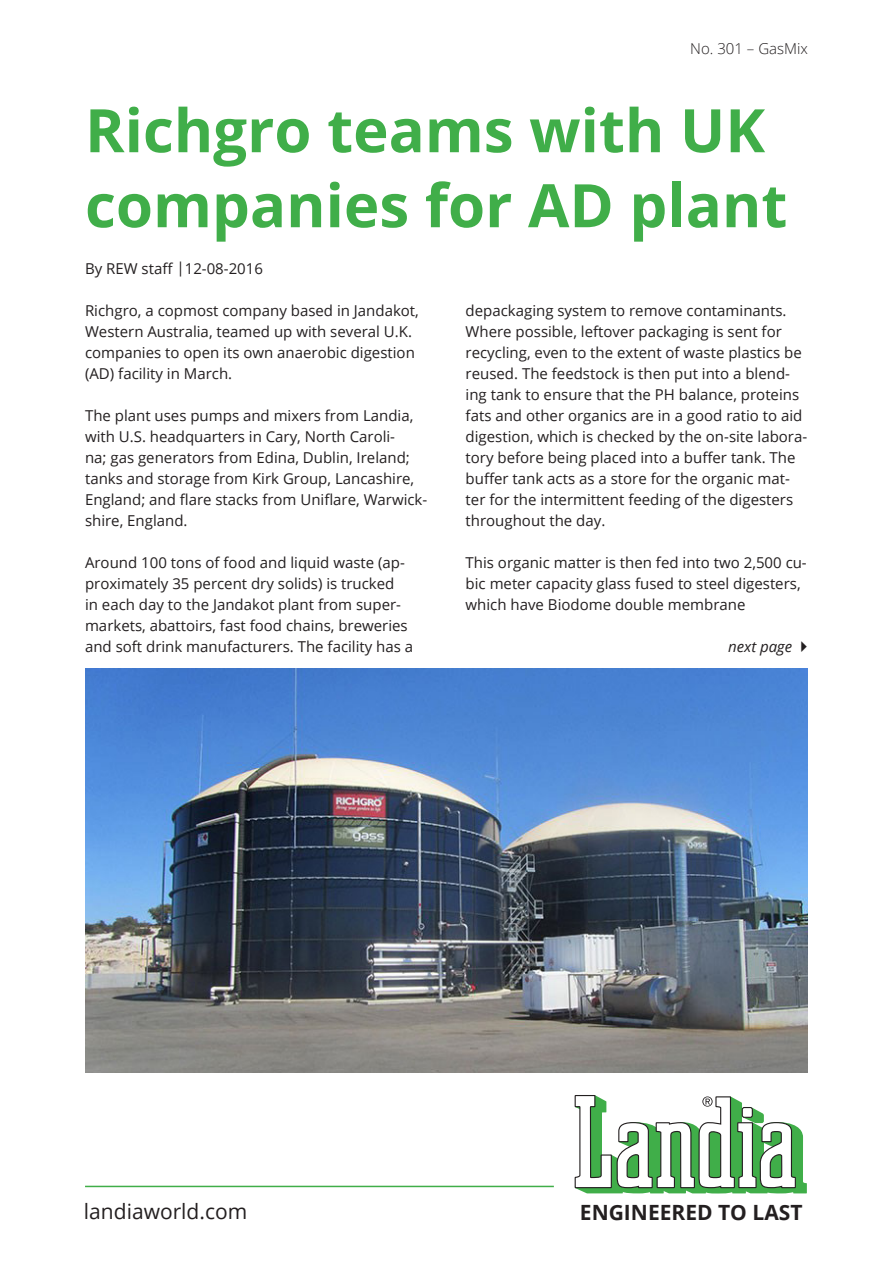
<style>
.page{position:relative;width:893px;height:1263px;background:#fff}
.page>*{position:absolute;margin:0;border:0;box-sizing:border-box;transform-origin:0 0}
.Rubrik{font:700 60px/75px "Open Sans";color:#40ae49}
.t1{font:700 21px "Open Sans";color:#231f20}
.t2{font:21px "Open Sans";color:#231f20}
.brød{font:15px/21px "Open Sans";color:#231f20}
.t3{font:300 15px "Open Sans";color:#231f20}
.brød-2{font:italic 15px "Open Sans";color:#231f20}
</style>
<div class="page">
<hr style="left:85px;top:1186px;width:469px;height:1px;background:#40ae49">
<svg style="left:575px;top:1095px;width:232px;height:98px"></svg>
<img style="left:86px;top:668px;width:721px;height:404px">
<p class="t3" style="left:690px;top:38px;width:119px">No. 301 – GasMix</p>
<p class="Rubrik" style="left:85px;top:91px;width:704px">Richgro teams with UK companies for AD plant</p>
<p class="brød" style="left:85px;top:258px;width:179px">By REW staff |12-08-2016</p>
<p class="brød" style="left:85px;top:300px;width:335px">Richgro, a copmost company based in Jandakot, Western Australia, teamed up with several U.K. companies to open its own anaerobic digestion (AD) facility in March.</p>
<p class="brød" style="left:85px;top:405px;width:344px">The plant uses pumps and mixers from Landia, with U.S. headquarters in Cary, North Caroli-<br>na; gas generators from Edina, Dublin, Ireland; tanks and storage from Kirk Group, Lancashire, England; and flare stacks from Uniflare, Warwick&shy;shire, England.</p>
<p class="brød" style="left:85px;top:552px;width:330px">Around 100 tons of food and liquid waste (ap&shy;proximately 35 percent dry solids) is trucked<br>in each day to the Jandakot plant from super&shy;markets, abattoirs, fast food chains, breweries and soft drink manufacturers. The facility has a</p>
<p class="brød" style="left:466px;top:300px;width:343px">depackaging system to remove contaminants.<br>Where possible, leftover packaging is sent for recycling, even to the extent of waste plastics be reused. The feedstock is then put into a blend&shy;ing tank to ensure that the PH balance, proteins fats and other organics are in a good ratio to aid digestion, which is checked by the on-site labora&shy;tory before being placed into a buffer tank. The buffer tank acts as a store for the organic mat&shy;ter for the intermittent feeding of the digesters throughout the day.</p>
<p class="brød" style="left:466px;top:552px;width:343px">This organic matter is then fed into two 2,500 cu&shy;bic meter capacity glass fused to steel digesters, which have Biodome double membrane</p>
<p class="brød-2" style="left:728px;top:637px;width:66px">next page</p>
<p class="t2" style="left:84px;top:1197px;width:165px">landiaworld.com</p>
<p class="t1" style="left:580px;top:1197px;width:224px">ENGINEERED TO LAST</p>
</div>
